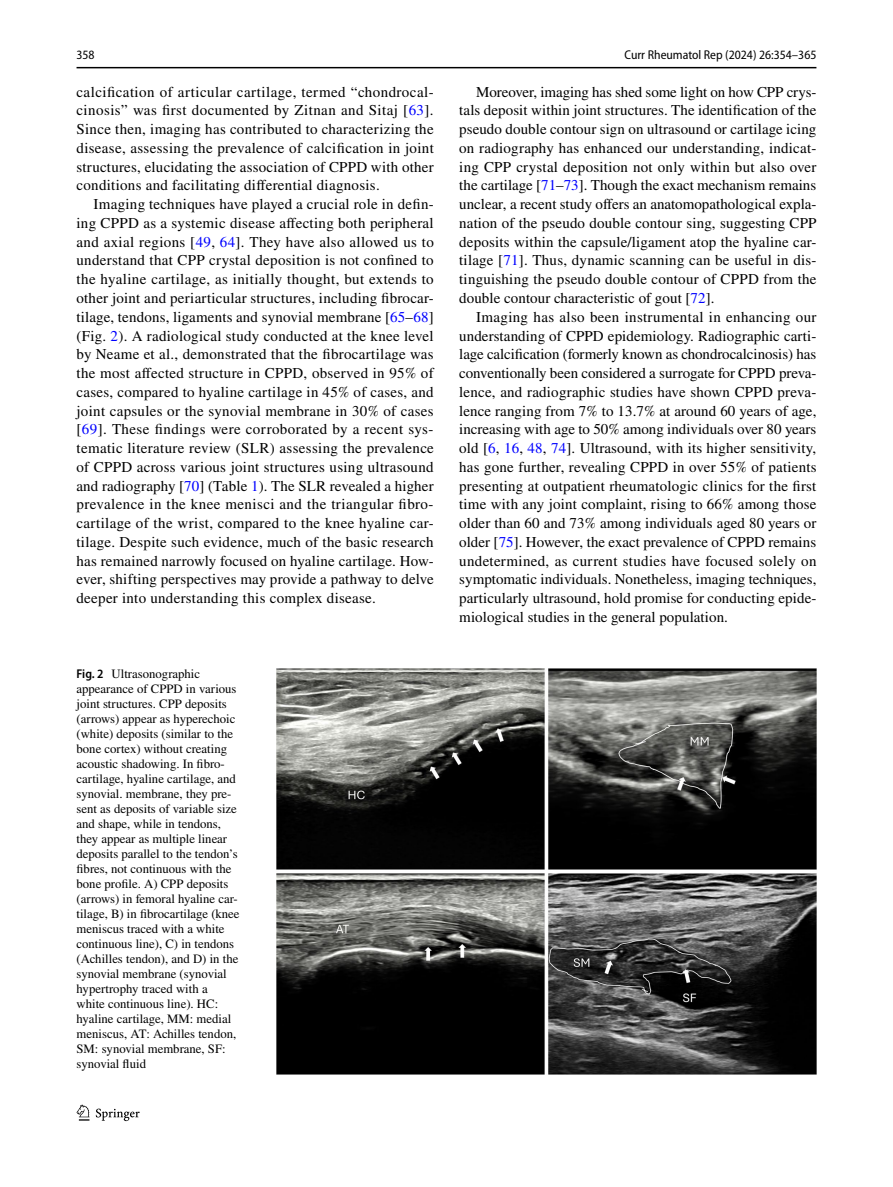
<style>
.page{position:relative;width:893px;height:1187px;background:#fff}
.page>*{position:absolute;margin:0;border:0;box-sizing:border-box;transform-origin:0 0}
.t1{font:15px/18.8px "STIX";letter-spacing:.015em;color:#000;text-align:justify}
.t2{font:12.75px/15px "STIX";color:#000}
.t3{font:semi-condensed 12.75px "Myriad Pro";color:#000}
.s1{color:#00f}
.s2{font-family:"Myriad Pro";font-weight:600;font-stretch:semi-condensed}
</style>
<div class="page">
<hr style="left:77px;top:67px;width:739px;height:1px;background:#000">
<svg style="left:77px;top:1104px;width:12px;height:16px"></svg>
<svg style="left:96px;top:1108px;width:44px;height:12px"></svg>
<img style="left:276px;top:668px;width:540px;height:405px">
<p class="t3" style="left:77px;top:48px;width:20px">358</p>
<p class="t3" style="left:625px;top:48px;width:193px">Curr Rheumatol Rep (2024) 26:354–365</p>
<p class="t1" style="left:77px;top:83px;width:359px">calcification of articular cartilage, termed “chondrocal&shy;cinosis” was first documented by Zitnan and Sitaj [<span class="s1">63</span>].<br>Since then, imaging has contributed to characterizing the disease, assessing the prevalence of calcification in joint structures, elucidating the association of CPPD with other conditions and facilitating differential diagnosis.</p>
<p class="t1" style="left:77px;top:196px;width:359px;text-indent:17px">Imaging techniques have played a crucial role in defin&shy;ing CPPD as a systemic disease affecting both peripheral and axial regions [<span class="s1">49</span>, <span class="s1">64</span>]. They have also allowed us to understand that CPP crystal deposition is not confined to the hyaline cartilage, as initially thought, but extends to other joint and periarticular structures, including fibrocar&shy;tilage, tendons, ligaments and synovial membrane [<span class="s1">65</span>–<span class="s1">68</span>] (Fig. <span class="s1">2</span>). A radiological study conducted at the knee level by Neame et al., demonstrated that the fibrocartilage was the most affected structure in CPPD, observed in 95% of cases, compared to hyaline cartilage in 45% of cases, and joint capsules or the synovial membrane in 30% of cases [<span class="s1">69</span>]. These findings were corroborated by a recent sys&shy;tematic literature review (SLR) assessing the prevalence of CPPD across various joint structures using ultrasound and radiography [<span class="s1">70</span>] (Table <span class="s1">1</span>). The SLR revealed a higher prevalence in the knee menisci and the triangular fibro&shy;cartilage of the wrist, compared to the knee hyaline car&shy;tilage. Despite such evidence, much of the basic research has remained narrowly focused on hyaline cartilage. How&shy;ever, shifting perspectives may provide a pathway to delve deeper into understanding this complex disease.</p>
<p class="t1" style="left:459px;top:83px;width:359px;text-indent:17px">Moreover, imaging has shed some light on how CPP crys&shy;tals deposit within joint structures. The identification of the pseudo double contour sign on ultrasound or cartilage icing on radiography has enhanced our understanding, indicat&shy;ing CPP crystal deposition not only within but also over the cartilage [<span class="s1">71</span>–<span class="s1">73</span>]. Though the exact mechanism remains unclear, a recent study offers an anatomopathological expla&shy;nation of the pseudo double contour sing, suggesting CPP deposits within the capsule/ligament atop the hyaline car&shy;tilage [<span class="s1">71</span>]. Thus, dynamic scanning can be useful in dis&shy;tinguishing the pseudo double contour of CPPD from the double contour characteristic of gout [<span class="s1">72</span>].</p>
<p class="t1" style="left:459px;top:308px;width:359px;text-indent:17px">Imaging has also been instrumental in enhancing our understanding of CPPD epidemiology. Radiographic carti&shy;lage calcification (formerly known as chondrocalcinosis) has conventionally been considered a surrogate for CPPD preva&shy;lence, and radiographic studies have shown CPPD preva&shy;lence ranging from 7% to 13.7% at around 60 years of age, increasing with age to 50% among individuals over 80 years old [<span class="s1">6</span>, <span class="s1">16</span>, <span class="s1">48</span>, <span class="s1">74</span>]. Ultrasound, with its higher sensitivity, has gone further, revealing CPPD in over 55% of patients presenting at outpatient rheumatologic clinics for the first time with any joint complaint, rising to 66% among those older than 60 and 73% among individuals aged 80 years or older [<span class="s1">75</span>]. However, the exact prevalence of CPPD remains undetermined, as current studies have focused solely on symptomatic individuals. Nonetheless, imaging techniques, particularly ultrasound, hold promise for conducting epide&shy;miological studies in the general population.</p>
<p class="t2" style="left:77px;top:667px;width:165px"><span class="s2">Fig. 2</span> Ultrasonographic appearance of CPPD in various joint structures. CPP deposits (arrows) appear as hyperechoic (white) deposits (similar to the bone cortex) without creating acoustic shadowing. In fibro&shy;cartilage, hyaline cartilage, and synovial. membrane, they pre&shy;sent as deposits of variable size and shape, while in tendons, they appear as multiple linear deposits parallel to the tendon’s fibres, not continuous with the bone profile. A) CPP deposits (arrows) in femoral hyaline car&shy;tilage, B) in fibrocartilage (knee meniscus traced with a white continuous line), C) in tendons (Achilles tendon), and D) in the synovial membrane (synovial hypertrophy traced with a<br>white continuous line). HC: hyaline cartilage, MM: medial meniscus, AT: Achilles tendon,<br>SM: synovial membrane, SF: synovial fluid</p>
</div>
